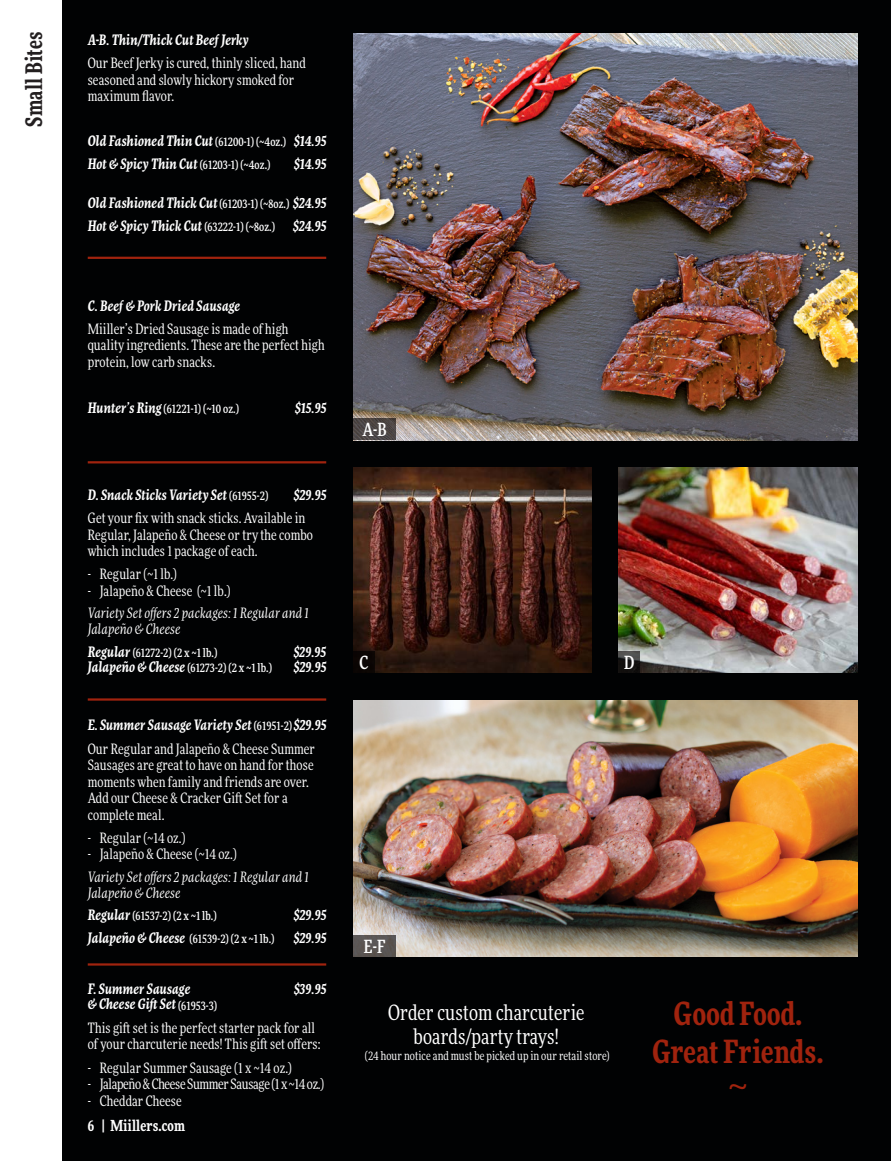
<style>
.page{position:relative;width:891px;height:1161px;background:#010203}
.page>*{position:absolute;margin:0;border:0;box-sizing:border-box;transform-origin:0 0}
.t1{font:33px "Myriad Pro";color:#a0230e}
.t2{font:700 condensed 31.5px/37.8px "More Pro";letter-spacing:.01em;color:#a0230e;text-align:center}
.t3{font:700 condensed 22.5px "More Pro";letter-spacing:.01em;color:#231f20}
.bullets_no_space{font:condensed 21px/24px "More Pro";letter-spacing:.01em;color:#fff;text-align:center}
.t4{font:500 condensed 18px "More Pro";color:#fff}
.t5{font:700 condensed 15px "More Pro";letter-spacing:.01em;color:#fff}
.body{font:condensed 14.25px/16.5px "More Pro";letter-spacing:.01em;color:#fff}
.t6{font:italic 700 condensed 14.25px "More Pro";letter-spacing:.01em;color:#fff}
.body-2{font:italic condensed 14.25px/15.8px "More Pro";letter-spacing:.01em;color:#fff}
.body-3{font:condensed 14.25px "More Pro";letter-spacing:-.02em;color:#fff}
.t7{font:500 condensed 12px "More Pro";letter-spacing:.01em;color:#fff}
.bullets_no_space-2{font:condensed 12px "More Pro";letter-spacing:.01em;color:#fff}
.s1{font-weight:500;font-style:normal;font-size:12px}
.s2{font-weight:700;font-style:italic;font-size:14.25px}
</style>
<div class="page">
<div style="left:0;top:0;width:62px;height:1161px;background:#fff"></div>
<img style="left:353px;top:34px;width:504px;height:406px">
<img style="left:353px;top:468px;width:239px;height:205px">
<img style="left:619px;top:468px;width:238px;height:205px">
<img style="left:353px;top:701px;width:504px;height:255px">
<hr style="left:88px;top:257px;width:238px;height:2px;background:#a0230e">
<hr style="left:88px;top:461px;width:238px;height:2px;background:#a0230e">
<hr style="left:88px;top:963px;width:238px;height:3px;background:#a0230e">
<hr style="left:88px;top:698px;width:238px;height:3px;background:#a0230e">
<svg style="left:353px;top:418px;width:43px;height:22px"></svg>
<div style="left:353px;top:651px;width:22px;height:22px;background:#0b0504"></div>
<div style="left:353px;top:935px;width:43px;height:21px;background:#5b5655"></div>
<svg style="left:619px;top:651px;width:21px;height:22px"></svg>
<p class="t3" style="left:18px;top:127px;width:97px;rotate:-90deg">Small Bites</p>
<p class="t6" style="left:88px;top:30px;width:162px">A-B. Thin/Thick Cut Beef Jerky</p>
<p class="body" style="left:88px;top:55px;width:220px">Our Beef Jerky is cured, thinly sliced, hand seasoned and slowly hickory smoked for maximum flavor.</p>
<p class="t6" style="left:88px;top:131px;width:240px">Old Fashioned Thin Cut <span class="s1">(61200-1) (~4oz.)</span> $14.95</p>
<p class="t6" style="left:88px;top:154px;width:184px">Hot &amp; Spicy Thin Cut <span class="s1">(61203-1) (~4oz.)</span></p>
<p class="t6" style="left:294px;top:154px;width:34px">$14.95</p>
<p class="t6" style="left:88px;top:193px;width:240px">Old Fashioned Thick Cut <span class="s1">(61203-1) (~8oz.)</span> $24.95</p>
<p class="t6" style="left:88px;top:215px;width:189px">Hot &amp; Spicy Thick Cut <span class="s1">(63222-1) (~8oz.)</span></p>
<p class="t6" style="left:293px;top:215px;width:35px">$24.95</p>
<p class="t6" style="left:88px;top:295px;width:154px">C. Beef &amp; Pork Dried Sausage</p>
<p class="body" style="left:88px;top:320px;width:238px">Miiller’s Dried Sausage is made of high quality ingredients. These are the perfect high protein, low carb snacks.</p>
<p class="t7" style="left:88px;top:400px;width:153px"><span class="s2">Hunter’s Ring</span> (61221-1) (~10 oz.)</p>
<p class="t6" style="left:295px;top:397px;width:33px">$15.95</p>
<p class="t6" style="left:88px;top:484px;width:182px">D. Snack Sticks Variety Set <span class="s1">(61955-2)</span></p>
<p class="t6" style="left:294px;top:484px;width:34px">$29.95</p>
<p class="body" style="left:88px;top:509px;width:227px">Get your fix with snack sticks. Available in<br>Regular, Jalapeño &amp; Cheese or try the combo which includes 1 package of each.</p>
<p class="body" style="left:88px;top:566px;width:91px">- Regular (~1 lb.)</p>
<p class="body" style="left:88px;top:582px;width:144px">- Jalapeño &amp; Cheese (~1 lb.)</p>
<p class="body-2" style="left:88px;top:605px;width:223px">Variety Set offers 2 packages: 1 Regular and 1<br>Jalapeño &amp; Cheese</p>
<p class="t7" style="left:88px;top:644px;width:131px"><span class="s2">Regular</span> (61272-2) (2 x ~1 lb.)</p>
<p class="t6" style="left:294px;top:641px;width:34px">$29.95</p>
<p class="t7" style="left:88px;top:660px;width:186px"><span class="s2">Jalapeño &amp; Cheese</span> (61273-2) (2 x ~1 lb.)</p>
<p class="t6" style="left:294px;top:657px;width:34px">$29.95</p>
<p class="t6" style="left:88px;top:715px;width:240px">E. Summer Sausage Variety Set <span class="s1">(61951-2)</span>$29.95</p>
<p class="body" style="left:88px;top:740px;width:229px">Our Regular and Jalapeño &amp; Cheese Summer Sausages are great to have on hand for those moments when family and friends are over.<br>Add our Cheese &amp; Cracker Gift Set for a complete meal.</p>
<p class="body" style="left:88px;top:829px;width:99px">- Regular (~14 oz.)</p>
<p class="body" style="left:88px;top:846px;width:151px">- Jalapeño &amp; Cheese (~14 oz.)</p>
<p class="body-2" style="left:88px;top:869px;width:223px">Variety Set offers 2 packages: 1 Regular and 1<br>Jalapeño &amp; Cheese</p>
<p class="t7" style="left:88px;top:907px;width:130px"><span class="s2">Regular</span> (61537-2) (2 x ~1 lb.)</p>
<p class="t6" style="left:294px;top:905px;width:34px">$29.95</p>
<p class="t7" style="left:88px;top:930px;width:188px"><span class="s2">Jalapeño &amp; Cheese</span> (61539-2) (2 x ~1 lb.)</p>
<p class="t6" style="left:294px;top:927px;width:34px">$29.95</p>
<p class="t6" style="left:88px;top:978px;width:104px">F. Summer Sausage</p>
<p class="t6" style="left:294px;top:978px;width:34px">$39.95</p>
<p class="t6" style="left:88px;top:994px;width:131px">&amp; Cheese Gift Set <span class="s1">(61953-3)</span></p>
<p class="body" style="left:88px;top:1019px;width:234px">This gift set is the perfect starter pack for all of your charcuterie needs! This gift set offers:</p>
<p class="body" style="left:88px;top:1059px;width:206px">- Regular Summer Sausage (1 x ~14 oz.)</p>
<p class="body-3" style="left:88px;top:1075px;width:238px">- Jalapeño &amp; Cheese Summer Sausage (1 x ~14 oz.)</p>
<p class="body" style="left:88px;top:1092px;width:96px">- Cheddar Cheese</p>
<p class="t5" style="left:88px;top:1115px;width:99px">6 | Miillers.com</p>
<p class="t4" style="left:363px;top:417px;width:26px">A-B</p>
<p class="t4" style="left:359px;top:650px;width:10px">C</p>
<p class="t4" style="left:624px;top:650px;width:12px">D</p>
<p class="t4" style="left:364px;top:934px;width:23px">E-F</p>
<p class="bullets_no_space" style="left:388px;top:1000px;width:198px">Order custom charcuterie boards/party trays!</p>
<p class="bullets_no_space-2" style="left:365px;top:1048px;width:246px">(24 hour notice and must be picked up in our retail store)</p>
<p class="t2" style="left:653px;top:992px;width:172px">Good Food.<br>Great Friends.</p>
<p class="t1" style="left:728px;top:1065px;width:21px">~</p>
</div>
